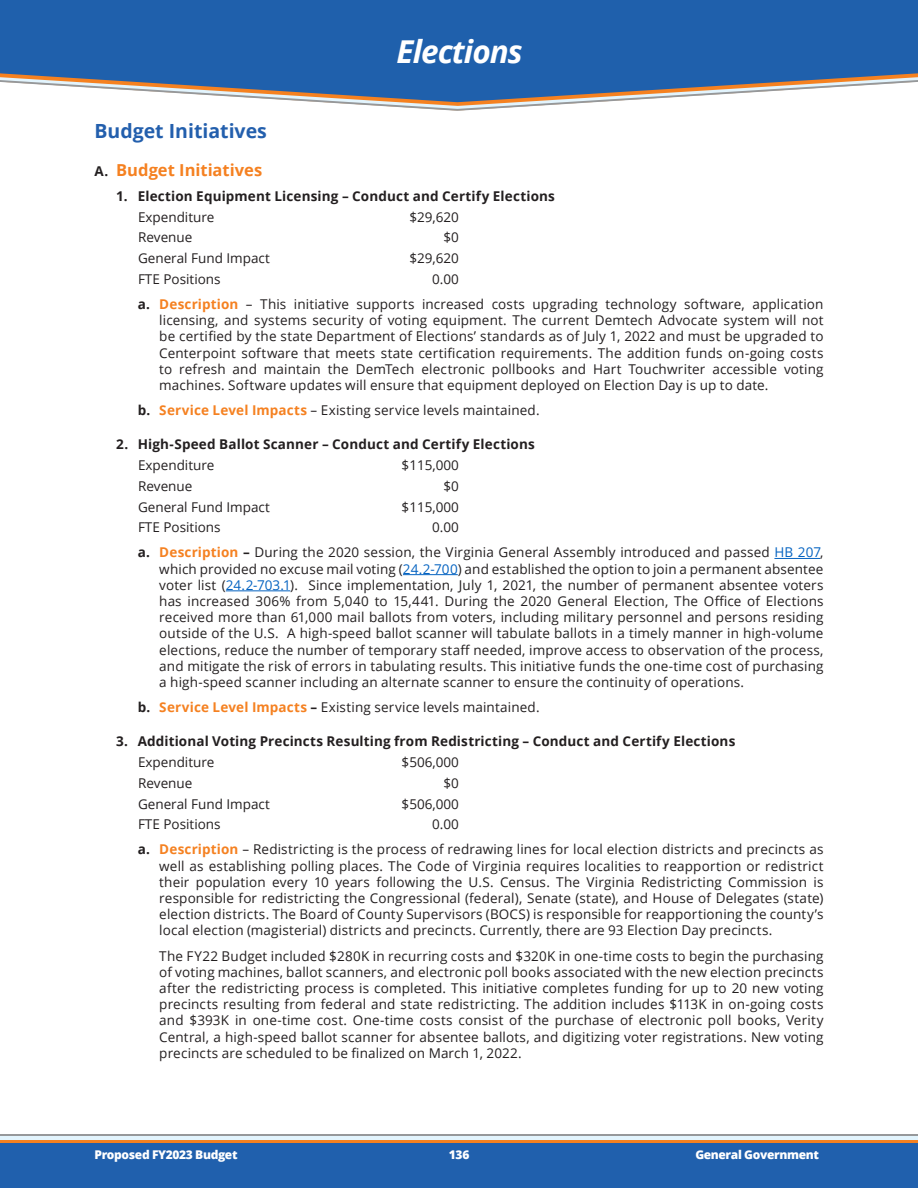
<style>
.page{position:relative;width:918px;height:1188px;background:#fff}
.page>*{position:absolute;margin:0;border:0;box-sizing:border-box;transform-origin:0 0}
.t1{font:italic 700 31.5px "Open Sans";letter-spacing:-.03em;color:#fff}
.Heading_L1{font:700 19.5px "Open Sans";color:#235fad}
.t2{font:700 16.5px "Open Sans";color:#f58121}
.A1a_List{font:13.5px/16.2px "Open Sans";letter-spacing:.01em;color:#231f20;text-align:justify}
.BI_Tabs{font:13.5px "Open Sans";color:#231f20}
.t3{font:700 13.5px "Open Sans";letter-spacing:.01em;color:#231f20}
.t4{font:800 12px "Open Sans";letter-spacing:-.03em;color:#fff}
.s1{font-size:13.5px;color:#231f20}
.s2{font-weight:700}
.s3{font-weight:700;color:#f58121}
.s4{color:#0563c1}
</style>
<div class="page">
<div style="left:0;top:0;width:918px;height:68px;background:#1f60ac"></div>
<svg style="left:0;top:68px;width:918px;height:43px"></svg>
<div style="left:0;top:1135px;width:918px;height:53px;background:#2060ad"></div>
<div style="left:0;top:1135px;width:918px;height:8px;background:#f58120"></div>
<div style="left:0;top:1135px;width:918px;height:5px;background:#e2f4fd"></div>
<hr style="left:0;top:1135px;width:918px;height:1px;background:#96989a">
<hr style="left:774px;top:558px;width:46px;height:1px;background:#0563c1">
<hr style="left:403px;top:574px;width:55px;height:1px;background:#0563c1">
<hr style="left:226px;top:591px;width:64px;height:1px;background:#0563c1">
<p class="t1" style="left:397px;top:29px;width:128px">Elections</p>
<p class="Heading_L1" style="left:94px;top:117px;width:174px">Budget Initiatives</p>
<p class="t2" style="left:94px;top:158px;width:169px"><span class="s1">A.</span> Budget Initiatives</p>
<p class="t3" style="left:116px;top:187px;width:440px">1. Election Equipment Licensing – Conduct and Certify Elections</p>
<p class="BI_Tabs" style="left:138px;top:208px;width:78px">Expenditure</p>
<p class="BI_Tabs" style="left:409px;top:208px;width:51px">$29,620</p>
<p class="BI_Tabs" style="left:138px;top:228px;width:56px">Revenue</p>
<p class="BI_Tabs" style="left:444px;top:228px;width:17px">$0</p>
<p class="BI_Tabs" style="left:138px;top:249px;width:133px">General Fund Impact</p>
<p class="BI_Tabs" style="left:409px;top:249px;width:51px">$29,620</p>
<p class="BI_Tabs" style="left:138px;top:270px;width:84px">FTE Positions</p>
<p class="BI_Tabs" style="left:432px;top:270px;width:28px">0.00</p>
<p class="A1a_List" style="left:159px;top:296px;width:666px;text-indent:-22px"><span class="s2">a.</span> <span class="s3">Description</span> – This initiative supports increased costs upgrading technology software, application licensing, and systems security of voting equipment. The current Demtech Advocate system will not be certified by the state Department of Elections’ standards as of July 1, 2022 and must be upgraded to Centerpoint software that meets state certification requirements. The addition funds on-going costs to refresh and maintain the DemTech electronic pollbooks and Hart Touchwriter accessible voting machines. Software updates will ensure that equipment deployed on Election Day is up to date.</p>
<p class="A1a_List" style="left:138px;top:402px;width:403px"><span class="s2">b.</span> <span class="s3">Service Level Impacts</span> – Existing service levels maintained.</p>
<p class="t3" style="left:116px;top:435px;width:420px">2. High-Speed Ballot Scanner – Conduct and Certify Elections</p>
<p class="BI_Tabs" style="left:138px;top:456px;width:78px">Expenditure</p>
<p class="BI_Tabs" style="left:402px;top:456px;width:59px">$115,000</p>
<p class="BI_Tabs" style="left:138px;top:477px;width:56px">Revenue</p>
<p class="BI_Tabs" style="left:444px;top:477px;width:17px">$0</p>
<p class="BI_Tabs" style="left:138px;top:497px;width:133px">General Fund Impact</p>
<p class="BI_Tabs" style="left:402px;top:497px;width:59px">$115,000</p>
<p class="BI_Tabs" style="left:138px;top:518px;width:84px">FTE Positions</p>
<p class="BI_Tabs" style="left:432px;top:518px;width:28px">0.00</p>
<p class="A1a_List" style="left:159px;top:544px;width:666px;text-indent:-22px"><span class="s2">a.</span> <span class="s3">Description</span> <span class="s2">–</span> During the 2020 session, the Virginia General Assembly introduced and passed <span class="s4">HB 207</span>, which provided no excuse mail voting (<span class="s4">24.2-700</span>) and established the option to join a permanent absentee voter list (<span class="s4">24.2-703.1</span>). Since implementation, July 1, 2021, the number of permanent absentee voters has increased 306% from 5,040 to 15,441. During the 2020 General Election, The Office of Elections received more than 61,000 mail ballots from voters, including military personnel and persons residing outside of the U.S. A high-speed ballot scanner will tabulate ballots in a timely manner in high-volume elections, reduce the number of temporary staff needed, improve access to observation of the process, and mitigate the risk of errors in tabulating results. This initiative funds the one-time cost of purchasing a high-speed scanner including an alternate scanner to ensure the continuity of operations.</p>
<p class="A1a_List" style="left:138px;top:699px;width:403px"><span class="s2">b.</span> <span class="s3">Service Level Impacts</span> <span class="s2">–</span> Existing service levels maintained.</p>
<p class="t3" style="left:116px;top:732px;width:621px">3. Additional Voting Precincts Resulting from Redistricting – Conduct and Certify Elections</p>
<p class="BI_Tabs" style="left:138px;top:753px;width:78px">Expenditure</p>
<p class="BI_Tabs" style="left:402px;top:753px;width:59px">$506,000</p>
<p class="BI_Tabs" style="left:138px;top:774px;width:56px">Revenue</p>
<p class="BI_Tabs" style="left:444px;top:774px;width:17px">$0</p>
<p class="BI_Tabs" style="left:138px;top:794px;width:133px">General Fund Impact</p>
<p class="BI_Tabs" style="left:402px;top:794px;width:59px">$506,000</p>
<p class="BI_Tabs" style="left:138px;top:815px;width:84px">FTE Positions</p>
<p class="BI_Tabs" style="left:432px;top:815px;width:28px">0.00</p>
<p class="A1a_List" style="left:159px;top:841px;width:666px;text-indent:-22px"><span class="s2">a.</span> <span class="s3">Description</span> – Redistricting is the process of redrawing lines for local election districts and precincts as well as establishing polling places. The Code of Virginia requires localities to reapportion or redistrict their population every 10 years following the U.S. Census. The Virginia Redistricting Commission is responsible for redistricting the Congressional (federal), Senate (state), and House of Delegates (state) election districts. The Board of County Supervisors (BOCS) is responsible for reapportioning the county’s local election (magisterial) districts and precincts. Currently, there are 93 Election Day precincts.</p>
<p class="A1a_List" style="left:159px;top:947px;width:666px">The FY22 Budget included $280K in recurring costs and $320K in one-time costs to begin the purchasing of voting machines, ballot scanners, and electronic poll books associated with the new election precincts after the redistricting process is completed. This initiative completes funding for up to 20 new voting precincts resulting from federal and state redistricting. The addition includes $113K in on-going costs and $393K in one-time cost. One-time costs consist of the purchase of electronic poll books, Verity Central, a high-speed ballot scanner for absentee ballots, and digitizing voter registrations. New voting precincts are scheduled to be finalized on March 1, 2022.</p>
<p class="t4" style="left:94px;top:1146px;width:145px">Proposed FY2023 Budget</p>
<p class="t4" style="left:449px;top:1146px;width:22px">136</p>
<p class="t4" style="left:695px;top:1146px;width:125px">General Government</p>
</div>
